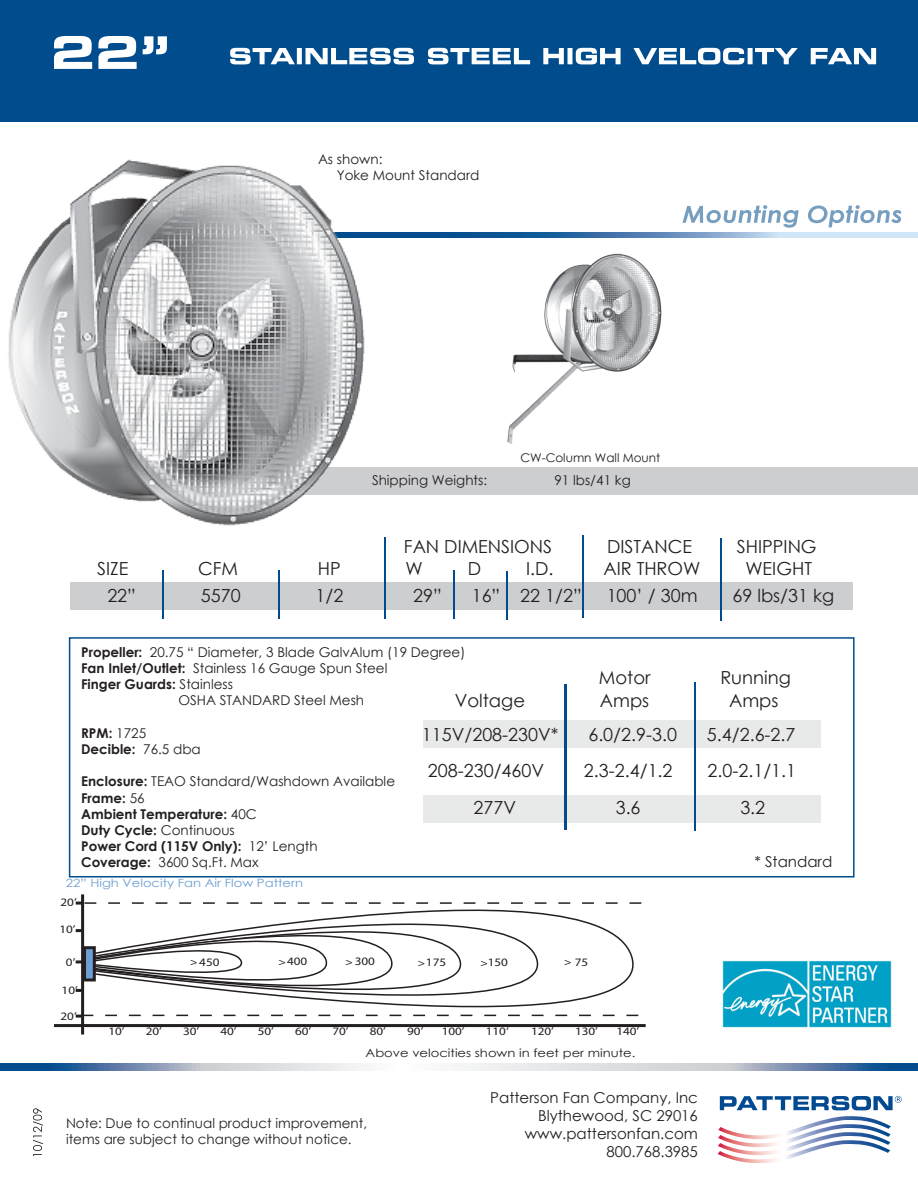
<style>
.page{position:relative;width:918px;height:1188px;background:#fff}
.page>*{position:absolute;margin:0;border:0;box-sizing:border-box;transform-origin:0 0}
.t1{font:18px "Century Gothic";color:#231f20}
.t2{font:15px "Century Gothic";color:#231f20}
.t3{font:13.5px/16.2px "Century Gothic";color:#231f20}
.t4{font:700 13.5px "Century Gothic";color:#231f20}
.t5{font:12px "Century Gothic";color:#231f20}
.t6{font:11.4px "Myriad";color:#231f20;scale:1.15 1}
.t7{font:11.4px "Century Gothic";color:#231f20;scale:1.15 1}
.t8{font:11.4px "Century Gothic";color:#6d9fd4;scale:1.15 1}
.s1{font-weight:700}
.s2{font-weight:400}
</style>
<div class="page">
<svg style="left:366px;top:232px;width:552px;height:6px;background:#6291be"></svg>
<img style="left:507px;top:253px;width:155px;height:191px">
<div style="left:69px;top:637px;width:786px;height:241px;border:2px solid #004c8d"></div>
<div style="left:303px;top:467px;width:615px;height:28px;background:#cdced0"></div>
<div style="left:70px;top:582px;width:783px;height:27px;background:#cdced0"></div>
<hr style="left:162px;top:570px;width:2px;height:48px;background:#004c8d">
<hr style="left:278px;top:570px;width:2px;height:48px;background:#004c8d">
<hr style="left:384px;top:537px;width:2px;height:81px;background:#004c8d">
<hr style="left:507px;top:571px;width:1px;height:49px;background:#004c8d">
<hr style="left:453px;top:570px;width:2px;height:48px;background:#004c8d">
<hr style="left:583px;top:536px;width:1px;height:82px;background:#004c8d">
<hr style="left:720px;top:538px;width:1px;height:83px;background:#004c8d">
<img style="left:722px;top:960px;width:170px;height:68px">
<div style="left:0;top:0;width:918px;height:122px;background:#004c8d"></div>
<svg style="left:0;top:1064px;width:918px;height:7px"></svg>
<svg style="left:682px;top:205px;width:220px;height:23px"></svg>
<div style="left:423px;top:795px;width:397px;height:27px;background:#e8e9e9"></div>
<div style="left:423px;top:721px;width:397px;height:27px;background:#e8e9e9"></div>
<hr style="left:565px;top:684px;width:2px;height:146px;background:#004c8d">
<hr style="left:694px;top:683px;width:1px;height:148px;background:#004c8d">
<svg style="left:717px;top:1116px;width:174px;height:46px"></svg>
<svg style="left:720px;top:1096px;width:182px;height:14px"></svg>
<svg style="left:33px;top:1108px;width:10px;height:48px"></svg>
<svg style="left:54px;top:36px;width:113px;height:33px"></svg>
<svg style="left:82px;top:875px;width:585px;height:160px"></svg>
<svg style="left:86px;top:882px;width:480px;height:153px"></svg>
<svg style="left:89px;top:898px;width:395px;height:125px"></svg>
<hr style="left:54px;top:1024px;width:592px;height:3px;background:#231f20">
<hr style="left:81px;top:894px;width:3px;height:141px;background:#231f20">
<svg style="left:230px;top:48px;width:646px;height:16px"></svg>
<img style="left:8px;top:159px;width:358px;height:367px">
<svg style="left:76px;top:902px;width:565px;height:116px"></svg>
<p class="t3" style="left:318px;top:151px;width:66px">As shown:</p>
<p class="t3" style="left:337px;top:167px;width:144px">Yoke Mount Standard</p>
<p class="t5" style="left:520px;top:449px;width:141px">CW-Column Wall Mount</p>
<p class="t3" style="left:372px;top:472px;width:117px">Shipping Weights:</p>
<p class="t3" style="left:554px;top:472px;width:78px">91 lbs/41 kg</p>
<p class="t1" style="left:404px;top:534px;width:150px">FAN DIMENSIONS</p>
<p class="t1" style="left:607px;top:534px;width:87px">DISTANCE</p>
<p class="t1" style="left:737px;top:534px;width:81px">SHIPPING</p>
<p class="t1" style="left:97px;top:555px;width:33px">SIZE</p>
<p class="t1" style="left:198px;top:555px;width:41px">CFM</p>
<p class="t1" style="left:318px;top:555px;width:24px">HP</p>
<p class="t1" style="left:406px;top:555px;width:19px">W</p>
<p class="t1" style="left:468px;top:555px;width:15px">D</p>
<p class="t1" style="left:526px;top:555px;width:29px">I.D.</p>
<p class="t1" style="left:603px;top:555px;width:99px">AIR THROW</p>
<p class="t1" style="left:745px;top:555px;width:68px">WEIGHT</p>
<p class="t1" style="left:107px;top:583px;width:30px">22”</p>
<p class="t1" style="left:201px;top:583px;width:41px">5570</p>
<p class="t1" style="left:316px;top:583px;width:29px">1/2</p>
<p class="t1" style="left:413px;top:583px;width:30px">29”</p>
<p class="t1" style="left:472px;top:583px;width:112px">16” 22 1/2”</p>
<p class="t1" style="left:607px;top:583px;width:92px">100’ / 30m</p>
<p class="t1" style="left:732px;top:583px;width:103px">69 lbs/31 kg</p>
<p class="t3" style="left:81px;top:644px;width:386px"><span class="s1">Propeller:</span> 20.75 “ Diameter, 3 Blade GalvAlum (19 Degree)</p>
<p class="t3" style="left:81px;top:660px;width:308px"><span class="s1">Fan Inlet/Outlet:</span> Stainless 16 Gauge Spun Steel</p>
<p class="t4" style="left:81px;top:674px;width:153px">Finger Guards: <span class="s2">Stainless</span></p>
<p class="t3" style="left:178px;top:692px;width:187px">OSHA STANDARD Steel Mesh</p>
<p class="t4" style="left:81px;top:723px;width:67px">RPM: <span class="s2">1725</span></p>
<p class="t4" style="left:81px;top:739px;width:121px">Decible: <span class="s2">76.5 dba</span></p>
<p class="t3" style="left:81px;top:773px;width:315px"><span class="s1">Enclosure:</span> TEAO Standard/Washdown Available</p>
<p class="t4" style="left:81px;top:787px;width:65px">Frame: <span class="s2">56</span></p>
<p class="t4" style="left:81px;top:804px;width:177px">Ambient Temperature: <span class="s2">40C</span></p>
<p class="t4" style="left:81px;top:820px;width:155px">Duty Cycle: <span class="s2">Continuous</span></p>
<p class="t4" style="left:81px;top:836px;width:238px">Power Cord (115V Only): <span class="s2">12’ Length</span></p>
<p class="t3" style="left:81px;top:854px;width:179px"><span class="s1">Coverage:</span> 3600 Sq.Ft. Max</p>
<p class="t1" style="left:599px;top:665px;width:53px">Motor</p>
<p class="t1" style="left:720px;top:665px;width:72px">Running</p>
<p class="t1" style="left:455px;top:688px;width:72px">Voltage</p>
<p class="t1" style="left:600px;top:688px;width:51px">Amps</p>
<p class="t1" style="left:729px;top:688px;width:51px">Amps</p>
<p class="t1" style="left:422px;top:722px;width:138px">115V/208-230V*</p>
<p class="t1" style="left:588px;top:722px;width:90px">6.0/2.9-3.0</p>
<p class="t1" style="left:707px;top:722px;width:90px">5.4/2.6-2.7</p>
<p class="t1" style="left:428px;top:758px;width:118px">208-230/460V</p>
<p class="t1" style="left:584px;top:758px;width:90px">2.3-2.4/1.2</p>
<p class="t1" style="left:708px;top:758px;width:90px">2.0-2.1/1.1</p>
<p class="t1" style="left:473px;top:795px;width:44px">277V</p>
<p class="t1" style="left:616px;top:795px;width:26px">3.6</p>
<p class="t1" style="left:740px;top:795px;width:26px">3.2</p>
<p class="t2" style="left:755px;top:851px;width:79px">* Standard</p>
<p class="t8" style="left:66px;top:875px;width:208px">22” High Velocity Fan Air Flow Pattern</p>
<p class="t6" style="left:61px;top:896px;width:16px">20’</p>
<p class="t6" style="left:59px;top:924px;width:16px">10’</p>
<p class="t6" style="left:66px;top:956px;width:10px">0’</p>
<p class="t6" style="left:62px;top:985px;width:16px">10’</p>
<p class="t6" style="left:61px;top:1010px;width:16px">20’</p>
<p class="t6" style="left:199px;top:956px;width:19px">450</p>
<p class="t6" style="left:287px;top:956px;width:19px">400</p>
<p class="t6" style="left:355px;top:956px;width:19px">300</p>
<p class="t6" style="left:426px;top:957px;width:19px">175</p>
<p class="t6" style="left:488px;top:957px;width:19px">150</p>
<p class="t6" style="left:575px;top:957px;width:13px">75</p>
<p class="t6" style="left:108px;top:1026px;width:16px">10’</p>
<p class="t6" style="left:146px;top:1026px;width:16px">20’</p>
<p class="t6" style="left:183px;top:1026px;width:16px">30’</p>
<p class="t6" style="left:221px;top:1026px;width:16px">40’</p>
<p class="t6" style="left:258px;top:1026px;width:16px">50’</p>
<p class="t6" style="left:295px;top:1026px;width:16px">60’</p>
<p class="t6" style="left:333px;top:1026px;width:16px">70’</p>
<p class="t6" style="left:370px;top:1026px;width:16px">80’</p>
<p class="t6" style="left:407px;top:1026px;width:16px">90’</p>
<p class="t6" style="left:442px;top:1026px;width:21px">100’</p>
<p class="t6" style="left:486px;top:1026px;width:21px">110‘</p>
<p class="t6" style="left:531px;top:1026px;width:21px">120’</p>
<p class="t6" style="left:575px;top:1026px;width:21px">130’</p>
<p class="t6" style="left:616px;top:1026px;width:21px">140’</p>
<p class="t7" style="left:366px;top:1045px;width:236px">Above velocities shown in feet per minute.</p>
<p class="t3" style="left:66px;top:1115px;width:303px">Note: Due to continual product improvement, items are subject to change without notice.</p>
<p class="t2" style="left:490px;top:1087px;width:209px">Patterson Fan Company, Inc</p>
<p class="t2" style="left:538px;top:1105px;width:161px">Blythewood, SC 29016</p>
<p class="t2" style="left:525px;top:1123px;width:175px">www.pattersonfan.com</p>
<p class="t2" style="left:607px;top:1142px;width:93px">800.768.3985</p>
</div>
